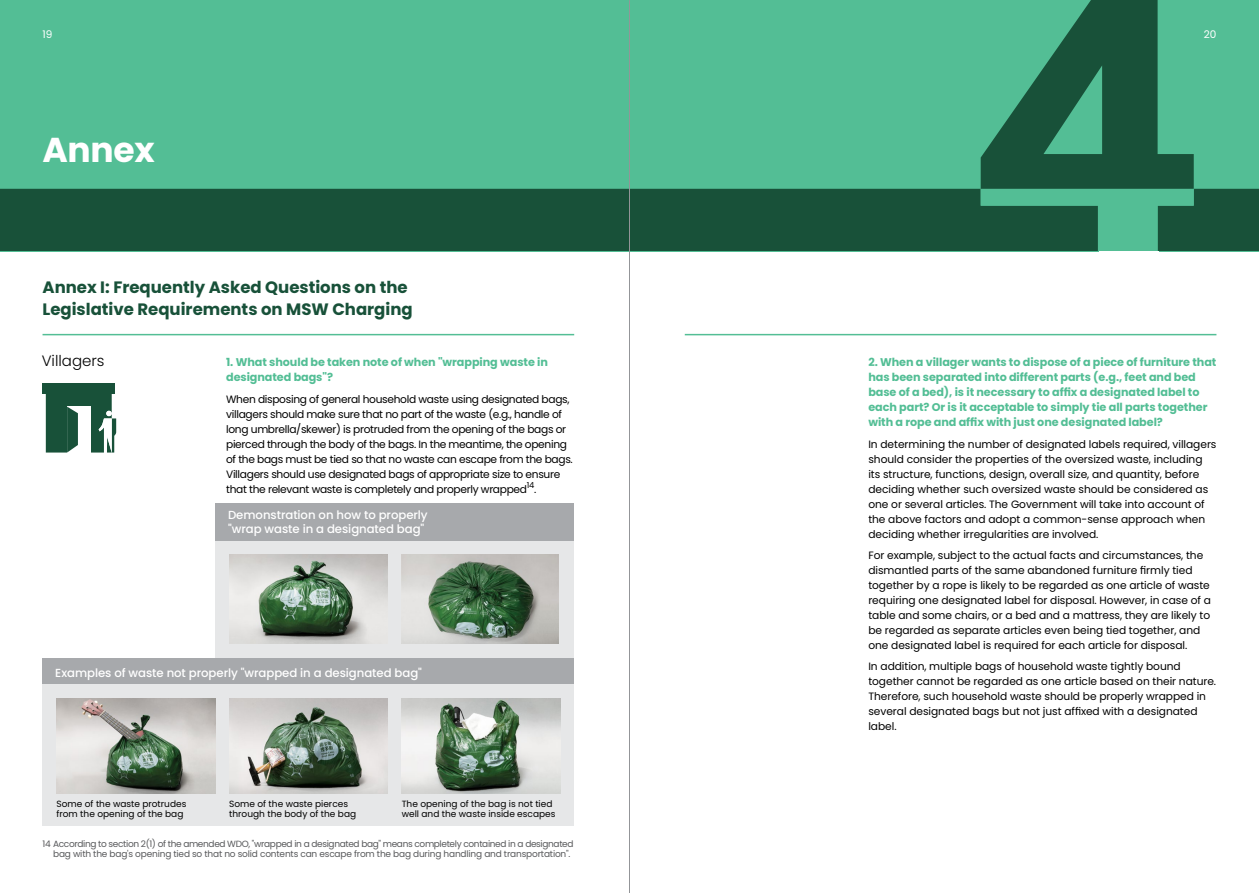
<style>
.page{position:relative;width:1259px;height:893px;background:#fff}
.page>*{position:absolute;margin:0;border:0;box-sizing:border-box;transform-origin:0 0}
.t1{font:700 34.5px "Poppins";letter-spacing:-.01em;color:#fff}
.t2{font:700 16.5px/22.5px "Poppins";color:#185139}
.t3{font:300 15px "Poppins";color:#000}
.t4{font:500 11.7px/13.5px "Poppins";letter-spacing:-.005em;color:#fff}
.t5{font:700 11.25px/15px "Poppins";letter-spacing:-.005em;color:#53be95}
.t6{font:10.65px/15px "Poppins";letter-spacing:-.005em;color:#000}
.t7{font:10.65px/15px "Poppins";letter-spacing:-.03em;color:#000}
.t8{font:10.5px "Poppins";color:#fff}
.t9{font:9px/10.8px "Poppins";letter-spacing:-.04em;color:#58595b}
.t10{font:9px/10.8px "Poppins";color:#000}
</style>
<div class="page">
<div style="left:43px;top:665px;width:531px;height:161px;background:#e6e7e8"></div>
<div style="left:215px;top:521px;width:359px;height:138px;background:#e6e7e8"></div>
<div style="left:0;top:0;width:1259px;height:251px;background:#53be95"></div>
<div style="left:0;top:189px;width:980px;height:62px;background:#185139"></div>
<svg style="left:980px;top:0;width:279px;height:251px"></svg>
<hr style="left:43px;top:334px;width:531px;height:1px;background:#53be95">
<hr style="left:685px;top:334px;width:531px;height:1px;background:#53be95">
<div style="left:215px;top:503px;width:359px;height:37px;background:#a7a9ac"></div>
<div style="left:43px;top:659px;width:531px;height:25px;background:#a7a9ac"></div>
<img style="left:229px;top:554px;width:159px;height:90px">
<img style="left:402px;top:554px;width:157px;height:90px">
<img style="left:56px;top:698px;width:159px;height:96px">
<img style="left:229px;top:698px;width:159px;height:96px">
<img style="left:402px;top:698px;width:158px;height:96px">
<svg style="left:46px;top:394px;width:70px;height:59px"></svg>
<div style="left:43px;top:383px;width:72px;height:11px;background:#185139"></div>
<hr style="left:629px;top:0;width:1px;height:893px;background:#939598">
<p class="t8" style="left:43px;top:28px;width:11px">19</p>
<p class="t8" style="left:1203px;top:28px;width:14px">20</p>
<h1 class="t1" style="left:43px;top:130px;width:114px">Annex</h1>
<h2 class="t2" style="left:43px;top:276px;width:372px">Annex I: Frequently Asked Questions on the<br>Legislative Requirements on MSW Charging</h2>
<p class="t5" style="left:226px;top:355px;width:323px">1. What should be taken note of when "wrapping waste in designated bags"?</p>
<p class="t7" style="left:226px;top:391px;width:348px">When disposing of general household waste using designated bags, villagers should make sure that no part of the waste (e.g., handle of long umbrella/skewer) is protruded from the opening of the bags or pierced through the body of the bags. In the meantime, the opening of the bags must be tied so that no waste can escape from the bags.<br>Villagers should use designated bags of appropriate size to ensure that the relevant waste is completely and properly wrapped<sup>14</sup>.</p>
<p class="t4" style="left:228px;top:509px;width:201px">Demonstration on how to properly "wrap waste in a designated bag"</p>
<h3 class="t3" style="left:42px;top:352px;width:64px">Villagers</h3>
<p class="t4" style="left:55px;top:666px;width:368px">Examples of waste not properly "wrapped in a designated bag"</p>
<p class="t10" style="left:57px;top:798px;width:131px">Some of the waste protrudes from the opening of the bag</p>
<p class="t10" style="left:229px;top:798px;width:128px">Some of the waste pierces through the body of the bag</p>
<p class="t10" style="left:402px;top:798px;width:155px">The opening of the bag is not tied well and the waste inside escapes</p>
<p class="t9" style="left:53px;top:838px;width:522px;text-indent:-11px">14 According to section 2(1) of the amended WDO, "wrapped in a designated bag" means completely contained in a designated bag with the bag's opening tied so that no solid contents can escape from the bag during handling and transportation".</p>
<p class="t5" style="left:868px;top:355px;width:349px">2. When a villager wants to dispose of a piece of furniture that has been separated into different parts (e.g., feet and bed base of a bed), is it necessary to affix a designated label to each part? Or is it acceptable to simply tie all parts together with a rope and affix with just one designated label?</p>
<p class="t6" style="left:868px;top:436px;width:349px">In determining the number of designated labels required, villagers should consider the properties of the oversized waste, including its structure, functions, design, overall size, and quantity, before deciding whether such oversized waste should be considered as one or several articles. The Government will take into account of the above factors and adopt a common-sense approach when deciding whether irregularities are involved.</p>
<p class="t6" style="left:868px;top:548px;width:344px">For example, subject to the actual facts and circumstances, the dismantled parts of the same abandoned furniture firmly tied together by a rope is likely to be regarded as one article of waste requiring one designated label for disposal. However, in case of a table and some chairs, or a bed and a mattress, they are likely to be regarded as separate articles even being tied together, and one designated label is required for each article for disposal.</p>
<p class="t6" style="left:868px;top:659px;width:349px">In addition, multiple bags of household waste tightly bound together cannot be regarded as one article based on their nature.<br>Therefore, such household waste should be properly wrapped in several designated bags but not just affixed with a designated label.</p>
</div>
